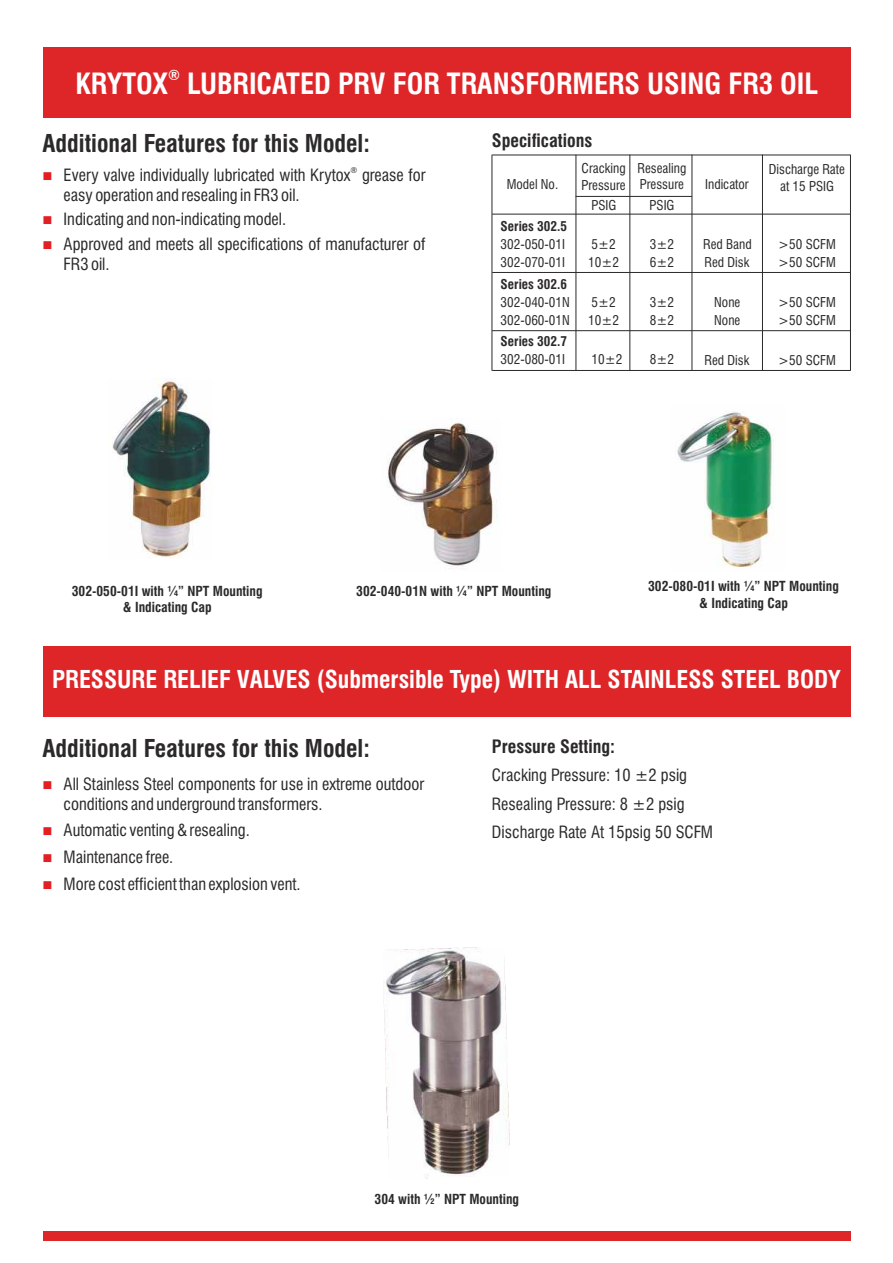
<style>
.page{position:relative;width:893px;height:1263px;background:#fff}
.page>*{position:absolute;margin:0;border:0;box-sizing:border-box;transform-origin:0 0}
.t1{font:700 condensed 28.5px "Swiss 721 BT";color:#fff}
.t2{font:700 condensed 24px "Swiss 721 BT";color:#2b2929}
.t3{font:700 condensed 24px "Swiss 721 BT";color:#fff}
.t4{font:700 condensed 18px "Swiss 721 BT";color:#2b2929}
.t5{font:condensed 16.5px/26.7px "Swiss 721 BT";color:#2b2929}
.t6{font:700 condensed 14.25px "Swiss 721 BT";color:#fff}
.t7{font:700 condensed 13.5px/16.2px "Swiss 721 BT";color:#2b2929;text-align:center}
.t8{font:13.5px/26.7px "Wingdings";color:#e31f24;text-align:justify}
.t9{font:condensed 13.2px/16.6px "Swiss 721 BT";color:#2b2929}
.t10{font:700 condensed 13.2px "Swiss 721 BT";color:#2b2929}
.t11{font:condensed 8.25px "Swiss 721 BT";color:#2b2929}
</style>
<div class="page">
<div style="left:43px;top:48px;width:807px;height:70px;background:#de2629"></div>
<div style="left:43px;top:646px;width:807px;height:70px;background:#de2629"></div>
<div style="left:43px;top:1231px;width:807px;height:9px;background:#de2629"></div>
<hr style="left:492px;top:155px;width:358px;height:1px;background:#2b2929">
<hr style="left:762px;top:155px;width:1px;height:215px;background:#2b2929">
<hr style="left:850px;top:155px;width:1px;height:215px;background:#2b2929">
<hr style="left:492px;top:214px;width:358px;height:1px;background:#2b2929">
<hr style="left:492px;top:370px;width:358px;height:1px;background:#2b2929">
<hr style="left:492px;top:155px;width:1px;height:215px;background:#2b2929">
<hr style="left:576px;top:155px;width:1px;height:215px;background:#2b2929">
<hr style="left:576px;top:196px;width:116px;height:1px;background:#2b2929">
<hr style="left:629px;top:155px;width:1px;height:215px;background:#2b2929">
<hr style="left:492px;top:272px;width:358px;height:1px;background:#2b2929">
<hr style="left:492px;top:330px;width:358px;height:1px;background:#2b2929">
<hr style="left:692px;top:155px;width:1px;height:215px;background:#2b2929">
<img style="left:112px;top:379px;width:99px;height:179px">
<img style="left:388px;top:420px;width:109px;height:148px">
<img style="left:677px;top:412px;width:97px;height:155px">
<img style="left:383px;top:948px;width:127px;height:230px">
<p class="t6" style="left:168px;top:69px;width:13px">®</p>
<h1 class="t1" style="left:75px;top:72px;width:745px">KRYTOX LUBRICATED PRV FOR TRANSFORMERS USING FR3 OIL</h1>
<h2 class="t2" style="left:43px;top:133px;width:329px">Additional Features for this Model:</h2>
<p class="t4" style="left:492px;top:134px;width:102px">Specifications</p>
<p class="t8" style="left:43px;top:164px;width:12px">■</p>
<p class="t11" style="left:350px;top:166px;width:8px">®</p>
<p class="t5" style="left:64px;top:163px;width:363px">Every valve individually lubricated with Krytox grease for</p>
<p class="t5" style="left:64px;top:184px;width:363px;line-height:24.8px">easy operation and resealing in FR3 oil.<br>Indicating and non-indicating model.<br>Approved and meets all specifications of manufacturer of</p>
<p class="t5" style="left:64px;top:252px;width:48px">FR3 oil.</p>
<p class="t9" style="left:507px;top:177px;width:53px">Model No.</p>
<p class="t10" style="left:501px;top:221px;width:68px">Series 302.5</p>
<p class="t9" style="left:501px;top:237px;width:66px">302-050-01I</p>
<p class="t9" style="left:501px;top:255px;width:66px">302-070-01I</p>
<p class="t10" style="left:501px;top:279px;width:68px">Series 302.6</p>
<p class="t9" style="left:501px;top:295px;width:71px">302-040-01N</p>
<p class="t9" style="left:501px;top:313px;width:71px">302-060-01N</p>
<p class="t10" style="left:501px;top:336px;width:68px">Series 302.7</p>
<p class="t9" style="left:501px;top:353px;width:66px">302-080-01I</p>
<p class="t9" style="left:582px;top:161px;width:46px">Cracking<br>Pressure</p>
<p class="t9" style="left:591px;top:198px;width:26px">PSIG</p>
<p class="t9" style="left:592px;top:237px;width:26px">5±2</p>
<p class="t9" style="left:588px;top:255px;width:32px">10±2</p>
<p class="t9" style="left:592px;top:295px;width:26px">5±2</p>
<p class="t9" style="left:588px;top:313px;width:32px">10±2</p>
<p class="t9" style="left:592px;top:353px;width:32px">10±2</p>
<p class="t9" style="left:638px;top:161px;width:50px">Resealing<br>Pressure</p>
<p class="t9" style="left:650px;top:198px;width:26px">PSIG</p>
<p class="t9" style="left:650px;top:237px;width:26px">3±2</p>
<p class="t9" style="left:650px;top:255px;width:26px">6±2</p>
<p class="t9" style="left:650px;top:295px;width:26px">3±2</p>
<p class="t9" style="left:650px;top:313px;width:26px">8±2</p>
<p class="t9" style="left:650px;top:353px;width:26px">8±2</p>
<p class="t9" style="left:705px;top:177px;width:45px">Indicator</p>
<p class="t9" style="left:703px;top:237px;width:50px">Red Band</p>
<p class="t9" style="left:705px;top:255px;width:46px">Red Disk</p>
<p class="t9" style="left:714px;top:295px;width:28px">None</p>
<p class="t9" style="left:714px;top:313px;width:28px">None</p>
<p class="t9" style="left:705px;top:353px;width:46px">Red Disk</p>
<p class="t9" style="left:769px;top:163px;width:78px;text-align:center">Discharge Rate at 15 PSIG</p>
<p class="t9" style="left:778px;top:237px;width:59px">&gt;50 SCFM</p>
<p class="t9" style="left:778px;top:255px;width:59px">&gt;50 SCFM</p>
<p class="t9" style="left:778px;top:295px;width:59px">&gt;50 SCFM</p>
<p class="t9" style="left:778px;top:313px;width:59px">&gt;50 SCFM</p>
<p class="t9" style="left:778px;top:353px;width:59px">&gt;50 SCFM</p>
<p class="t7" style="left:72px;top:584px;width:192px">302-050-01I with ¼” NPT Mounting &amp; Indicating Cap</p>
<p class="t7" style="left:356px;top:584px;width:197px">302-040-01N with ¼” NPT Mounting</p>
<p class="t7" style="left:648px;top:580px;width:192px">302-080-01I with ¼” NPT Mounting &amp; Indicating Cap</p>
<h2 class="t3" style="left:52px;top:670px;width:790px">PRESSURE RELIEF VALVES (Submersible Type) WITH ALL STAINLESS STEEL BODY</h2>
<h2 class="t2" style="left:43px;top:739px;width:329px">Additional Features for this Model:</h2>
<p class="t4" style="left:492px;top:739px;width:125px">Pressure Setting:</p>
<p class="t5" style="left:492px;top:763px;width:223px;line-height:28.2px">Cracking Pressure: 10 ±2 psig<br>Resealing Pressure: 8 ±2 psig<br>Discharge Rate At 15psig 50 SCFM</p>
<p class="t5" style="left:64px;top:772px;width:362px">All Stainless Steel components for use in extreme outdoor</p>
<p class="t8" style="left:43px;top:773px;width:12px">■</p>
<p class="t8" style="left:43px;top:819px;width:12px">■ ■ ■</p>
<p class="t5" style="left:64px;top:792px;width:261px">conditions and underground transformers.<br>Automatic venting &amp; resealing.<br>Maintenance free.<br>More cost efficient than explosion vent.</p>
<p class="t7" style="left:375px;top:1192px;width:146px">304 with ½” NPT Mounting</p>
</div>
